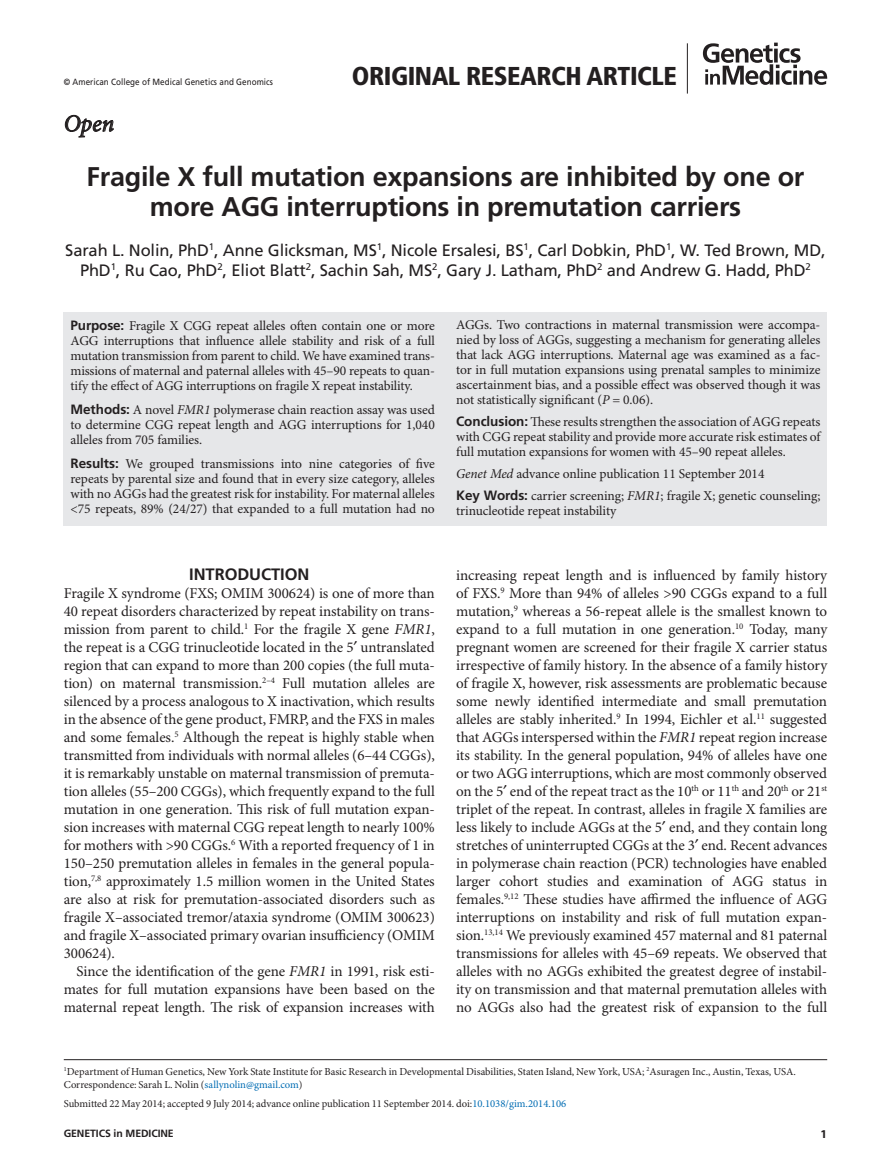
<style>
.page{position:relative;width:891px;height:1175px;background:#fff}
.page>*{position:absolute;margin:0;border:0;box-sizing:border-box;transform-origin:0 0}
.t1{font:700 27px/30px "Frutiger LT Pro";letter-spacing:-.01em;color:#231f20;text-align:center}
.t2{font:900 condensed 25.8px "Frutiger LT Pro";letter-spacing:-.02em;color:#231f20}
.t3{font:italic 23.7px "Minion Pro";color:#231f20}
.t4{font:16.5px/19.8px "Frutiger LT Pro";letter-spacing:-.01em;color:#231f20;text-align:center}
.t5{font:700 16.5px "Frutiger LT Pro";letter-spacing:-.005em;color:#231f20}
.t6{font:15px/18px "Minion Pro";letter-spacing:-.005em;color:#231f20;text-align:justify}
.t7{font:13.5px/15px "Minion Pro";letter-spacing:-.005em;color:#231f20;text-align:justify}
.t8{font:700 12px "Myriad Pro";color:#231f20}
.t9{font:10.65px/12.9px "Minion Pro";color:#231f20}
.t10{font:700 10.5px "Frutiger LT Pro";letter-spacing:-.01em;color:#231f20}
.t11{font:9px "Frutiger LT Pro";letter-spacing:.005em;color:#231f20;scale:.9 1}
.s1{font-family:"Frutiger LT Pro";font-weight:700}
.s2{font-style:italic}
.s3{color:#006cb3}
</style>
<div class="page">
<hr style="left:687px;top:43px;width:1px;height:51px;background:#231f20">
<svg style="left:703px;top:43px;width:124px;height:42px"></svg>
<div style="left:64px;top:313px;width:763px;height:213px;background:#e6e7e9"></div>
<hr style="left:64px;top:1059px;width:763px;height:1px;background:#231f20">
<svg style="left:65px;top:115px;width:49px;height:23px"></svg>
<p class="t11" style="left:64px;top:76px;width:234px">© American College of Medical Genetics and Genomics</p>
<h2 class="t2" style="left:352px;top:60px;width:326px">ORIGINAL RESEARCH ARTICLE</h2>
<h3 class="t3" style="left:64px;top:107px;width:52px">Open</h3>
<h1 class="t1" style="left:87px;top:162px;width:719px">Fragile X full mutation expansions are inhibited by one or more AGG interruptions in premutation carriers</h1>
<p class="t4" style="left:65px;top:240px;width:762px">Sarah L. Nolin, PhD<sup>1</sup>, Anne Glicksman, MS<sup>1</sup>, Nicole Ersalesi, BS<sup>1</sup>, Carl Dobkin, PhD<sup>1</sup>, W. Ted Brown, MD,<br>PhD<sup>1</sup>, Ru Cao, PhD<sup>2</sup>, Eliot Blatt<sup>2</sup>, Sachin Sah, MS<sup>2</sup>, Gary J. Latham, PhD<sup>2</sup> and Andrew G. Hadd, PhD<sup>2</sup></p>
<p class="t7" style="left:71px;top:318px;width:366px"><span class="s1">Purpose:</span> Fragile X CGG repeat alleles often contain one or more AGG interruptions that influence allele stability and risk of a full mutation transmission from parent to child. We have examined trans&shy;missions of maternal and paternal alleles with 45–90 repeats to quan&shy;tify the effect of AGG interruptions on fragile X repeat instability.</p>
<p class="t7" style="left:71px;top:402px;width:366px"><span class="s1">Methods:</span> A novel <span class="s2">FMR1</span> polymerase chain reaction assay was used to determine CGG repeat length and AGG interruptions for 1,040 alleles from 705 families.</p>
<p class="t7" style="left:71px;top:456px;width:366px"><span class="s1">Results:</span> We grouped transmissions into nine categories of five repeats by parental size and found that in every size category, alleles with no AGGs had the greatest risk for instability. For maternal alleles &lt;75 repeats, 89% (24/27) that expanded to a full mutation had no</p>
<p class="t5" style="left:189px;top:564px;width:122px">INTRODUCTION</p>
<p class="t6" style="left:64px;top:584px;width:373px">Fragile X syndrome (FXS; OMIM 300624) is one of more than 40 repeat disorders characterized by repeat instability on trans&shy;mission from parent to child.<sup>1</sup> For the fragile X gene <span class="s2">FMR1</span>, the repeat is a CGG trinucleotide located in the 5 untranslated region that can expand to more than 200 copies (the full muta&shy;tion) on maternal transmission.<sup>2–4</sup> Full mutation alleles are silenced by a process analogous to X inactivation, which results in the absence of the gene product, FMRP, and the FXS in males and some females.<sup>5</sup> Although the repeat is highly stable when transmitted from individuals with normal alleles (6–44 CGGs), it is remarkably unstable on maternal transmission of premuta&shy;tion alleles (55–200 CGGs), which frequently expand to the full mutation in one generation. This risk of full mutation expan&shy;sion increases with maternal CGG repeat length to nearly 100% for mothers with &gt;90 CGGs.<sup>6</sup> With a reported frequency of 1 in 150–250 premutation alleles in females in the general popula&shy;tion,<sup>7,8</sup> approximately 1.5 million women in the United States are also at risk for premutation-associated disorders such as fragile X–associated tremor/ataxia syndrome (OMIM 300623) and fragile X–associated primary ovarian insufficiency (OMIM 300624).</p>
<p class="t6" style="left:64px;top:962px;width:373px;text-indent:13px">Since the identification of the gene <span class="s2">FMR1</span> in 1991, risk esti&shy;mates for full mutation expansions have been based on the maternal repeat length. The risk of expansion increases with</p>
<p class="t7" style="left:456px;top:318px;width:366px">AGGs. Two contractions in maternal transmission were accompa&shy;nied by loss of AGGs, suggesting a mechanism for generating alleles that lack AGG interruptions. Maternal age was examined as a fac&shy;tor in full mutation expansions using prenatal samples to minimize ascertainment bias, and a possible effect was observed though it was not statistically significant (<span class="s2">P</span> = 0.06).</p>
<p class="t7" style="left:456px;top:415px;width:366px"><span class="s1">Conclusion:</span> These results strengthen the association of AGG repeats with CGG repeat stability and provide more accurate risk estimates of full mutation expansions for women with 45–90 repeat alleles.</p>
<p class="t7" style="left:456px;top:463px;width:366px;line-height:21.8px"><span class="s2">Genet Med</span> advance online publication 11 September 2014<br><span class="s1">Key Words:</span> carrier screening; <span class="s2">FMR1</span>; fragile X; genetic counseling;</p>
<p class="t7" style="left:456px;top:503px;width:162px">trinucleotide repeat instability</p>
<p class="t6" style="left:456px;top:566px;width:373px">increasing repeat length and is influenced by family history of FXS.<sup>9</sup> More than 94% of alleles &gt;90 CGGs expand to a full mutation,<sup>9</sup> whereas a 56-repeat allele is the smallest known to expand to a full mutation in one generation.<sup>10</sup> Today, many pregnant women are screened for their fragile X carrier status irrespective of family history. In the absence of a family history of fragile X, however, risk assessments are problematic because some newly identified intermediate and small premutation alleles are stably inherited.<sup>9</sup> In 1994, Eichler et al.<sup>11</sup> suggested that AGGs interspersed within the <span class="s2">FMR1</span> repeat region increase its stability. In the general population, 94% of alleles have one or two AGG interruptions, which are most commonly observed on the 5 end of the repeat tract as the 10<sup>th</sup> or 11<sup>th</sup> and 20<sup>th</sup> or 21<sup>st </sup>triplet of the repeat. In contrast, alleles in fragile X families are less likely to include AGGs at the 5 end, and they contain long stretches of uninterrupted CGGs at the 3 end. Recent advances in polymerase chain reaction (PCR) technologies have enabled larger cohort studies and examination of AGG status in females.<sup>9,12</sup> These studies have affirmed the influence of AGG interruptions on instability and risk of full mutation expan&shy;sion.<sup>13,14</sup> We previously examined 457 maternal and 81 paternal transmissions for alleles with 45–69 repeats. We observed that alleles with no AGGs exhibited the greatest degree of instabil&shy;ity on transmission and that maternal premutation alleles with no AGGs also had the greatest risk of expansion to the full</p>
<p class="t9" style="left:64px;top:1065px;width:734px"><sup>1</sup>Department of Human Genetics, New York State Institute for Basic Research in Developmental Disabilities, Staten Island, New York, USA; <sup>2</sup>Asuragen Inc., Austin, Texas, USA.<br>Correspondence: Sarah L. Nolin (<span class="s3">sallynolin@gmail.com</span>)</p>
<p class="t9" style="left:64px;top:1097px;width:504px">Submitted 22 May 2014; accepted 9 July 2014; advance online publication 11 September 2014. doi:<span class="s3">10.1038/gim.2014.106</span></p>
<p class="t10" style="left:64px;top:1127px;width:112px">Genetics in medicine</p>
<p class="t8" style="left:821px;top:1126px;width:8px">1</p>
</div>
